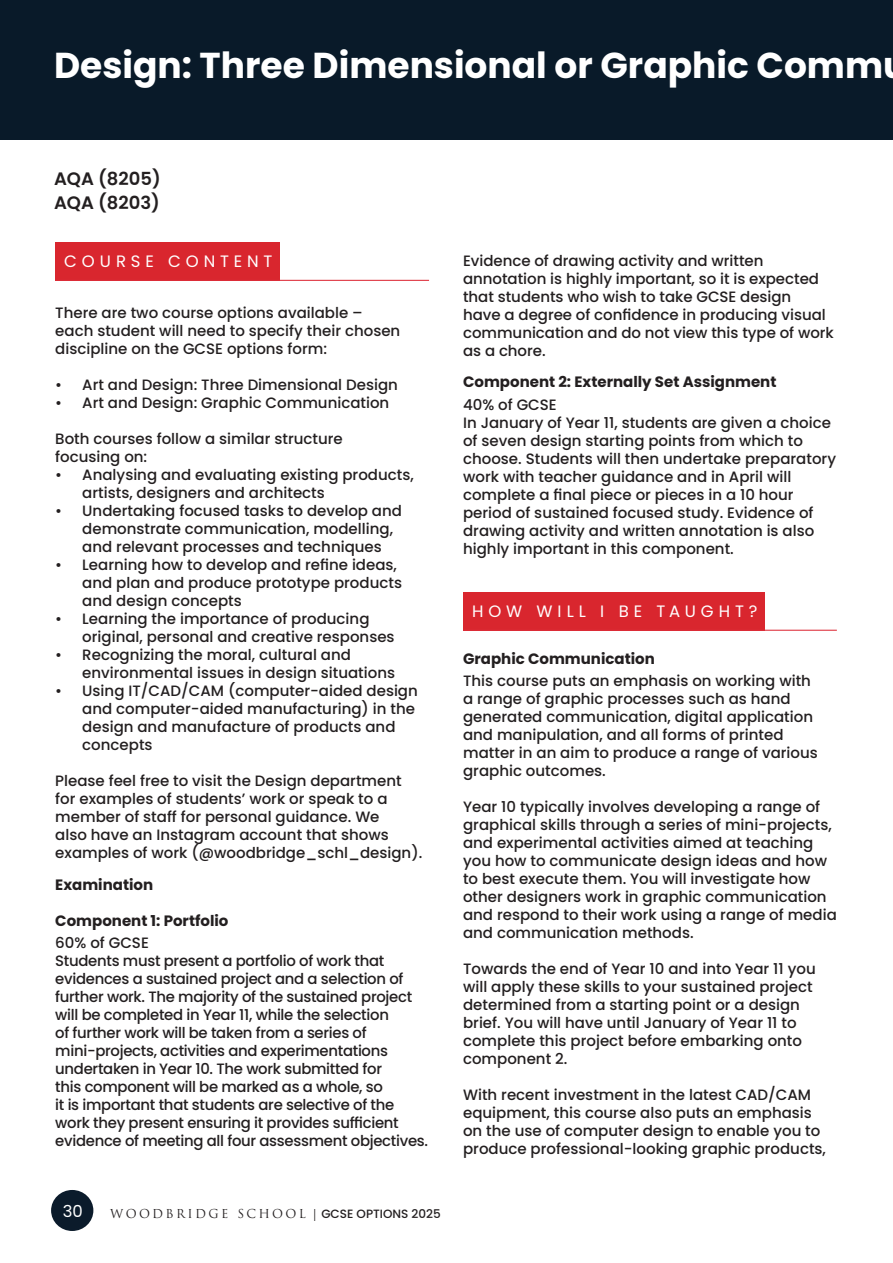
<style>
.page{position:relative;width:893px;height:1263px;background:#fff}
.page>*{position:absolute;margin:0;border:0;box-sizing:border-box;transform-origin:0 0}
.t1{font:700 36px "Poppins";color:#fff}
.t2{font:600 18px/24px "Poppins";color:#231f20}
.t3{font:16.5px "Poppins";letter-spacing:.29em;color:#fff}
.t4{font:500 15px/18px "Poppins";color:#231f20}
.t5{font:500 15px/18px "Poppins";letter-spacing:-.02em;color:#231f20}
.t6{font:700 15px "Poppins";color:#231f20}
.t7{font:12px "Trajan Pro";letter-spacing:.2em;color:#231f20}
.s1{font-weight:700}
.s2{font-family:"Poppins";font-weight:500}
</style>
<div class="page">
<div style="left:51px;top:1190px;width:42px;height:41px;background:#0b1b2b;border-radius:50%"></div>
<div style="left:55px;top:242px;width:225px;height:38px;background:#d9262e"></div>
<hr style="left:55px;top:280px;width:374px;height:1px;background:#dd2d39">
<div style="left:463px;top:592px;width:302px;height:38px;background:#d9262e"></div>
<hr style="left:463px;top:630px;width:374px;height:1px;background:#dd2d39">
<div style="left:0;top:0;width:893px;height:139px;background:#091a29"></div>
<h1 class="t1" style="left:54px;top:44px;width:831px">Design: Three Dimensional or Graphic Comm</h1>
<p class="t2" style="left:54px;top:167px;width:108px">AQA (8205)<br>AQA (8203)</p>
<p class="t3" style="left:64px;top:252px;width:210px">COURSE CONTENT</p>
<p class="t4" style="left:55px;top:304px;width:347px">There are two course options available – each student will need to specify their chosen discipline on the GCSE options form:</p>
<p class="t4" style="left:55px;top:376px;width:344px">• Art and Design: Three Dimensional Design</p>
<p class="t4" style="left:55px;top:394px;width:336px">• Art and Design: Graphic Communication</p>
<p class="t4" style="left:55px;top:430px;width:289px">Both courses follow a similar structure focusing on:</p>
<p class="t4" style="left:82px;top:466px;width:333px;text-indent:-27px">• Analysing and evaluating existing products, artists, designers and architects</p>
<p class="t4" style="left:82px;top:502px;width:321px;text-indent:-27px">• Undertaking focused tasks to develop and demonstrate communication, modelling, and relevant processes and techniques</p>
<p class="t4" style="left:82px;top:556px;width:321px;text-indent:-27px">• Learning how to develop and refine ideas, and plan and produce prototype products and design concepts</p>
<p class="t4" style="left:82px;top:610px;width:314px;text-indent:-27px">• Learning the importance of producing original, personal and creative responses</p>
<p class="t4" style="left:82px;top:646px;width:314px;text-indent:-27px">• Recognizing the moral, cultural and environmental issues in design situations</p>
<p class="t4" style="left:82px;top:682px;width:337px;text-indent:-27px">• Using IT/CAD/CAM (computer-aided design and computer-aided manufacturing) in the design and manufacture of products and concepts</p>
<p class="t4" style="left:55px;top:772px;width:369px">Please feel free to visit the Design department for examples of students’ work or speak to a member of staff for personal guidance. We<br>also have an Instagram account that shows examples of work (@woodbridge_schl_design).</p>
<p class="t6" style="left:55px;top:876px;width:99px">Examination</p>
<p class="t6" style="left:55px;top:912px;width:175px">Component 1: Portfolio</p>
<p class="t5" style="left:55px;top:934px;width:374px">60% of GCSE<br>Students must present a portfolio of work that evidences a sustained project and a selection of further work. The majority of the sustained project will be completed in Year 11, while the selection<br>of further work will be taken from a series of mini-projects, activities and experimentations undertaken in Year 10. The work submitted for<br>this component will be marked as a whole, so<br>it is important that students are selective of the work they present ensuring it provides sufficient evidence of meeting all four assessment objectives.</p>
<p class="t3" style="left:63px;top:1201px;width:22px">30</p>
<p class="t7" style="left:110px;top:1206px;width:332px">WOODBRIDGE SCHOOL <span class="s1">|</span> <span class="s2">GCSE OPTIONS 2025</span></p>
<p class="t4" style="left:463px;top:251px;width:372px">Evidence of drawing activity and written annotation is highly important, so it is expected that students who wish to take GCSE design<br>have a degree of confidence in producing visual communication and do not view this type of work as a chore.</p>
<p class="t6" style="left:463px;top:373px;width:315px">Component 2: Externally Set Assignment</p>
<p class="t4" style="left:463px;top:395px;width:375px">40% of GCSE<br>In January of Year 11, students are given a choice of seven design starting points from which to choose. Students will then undertake preparatory work with teacher guidance and in April will complete a final piece or pieces in a 10 hour period of sustained focused study. Evidence of drawing activity and written annotation is also highly important in this component.</p>
<p class="t3" style="left:472px;top:602px;width:287px">HOW WILL I BE TAUGHT?</p>
<p class="t6" style="left:463px;top:650px;width:193px">Graphic Communication</p>
<p class="t4" style="left:463px;top:672px;width:356px">This course puts an emphasis on working with a range of graphic processes such as hand generated communication, digital application and manipulation, and all forms of printed matter in an aim to produce a range of various graphic outcomes.</p>
<p class="t4" style="left:463px;top:798px;width:375px">Year 10 typically involves developing a range of graphical skills through a series of mini-projects, and experimental activities aimed at teaching you how to communicate design ideas and how to best execute them. You will investigate how other designers work in graphic communication and respond to their work using a range of media and communication methods.</p>
<p class="t4" style="left:463px;top:960px;width:354px">Towards the end of Year 10 and into Year 11 you will apply these skills to your sustained project determined from a starting point or a design brief. You will have until January of Year 11 to complete this project before embarking onto component 2.</p>
<p class="t4" style="left:463px;top:1086px;width:364px">With recent investment in the latest CAD/CAM equipment, this course also puts an emphasis on the use of computer design to enable you to produce professional-looking graphic products,</p>
</div>
